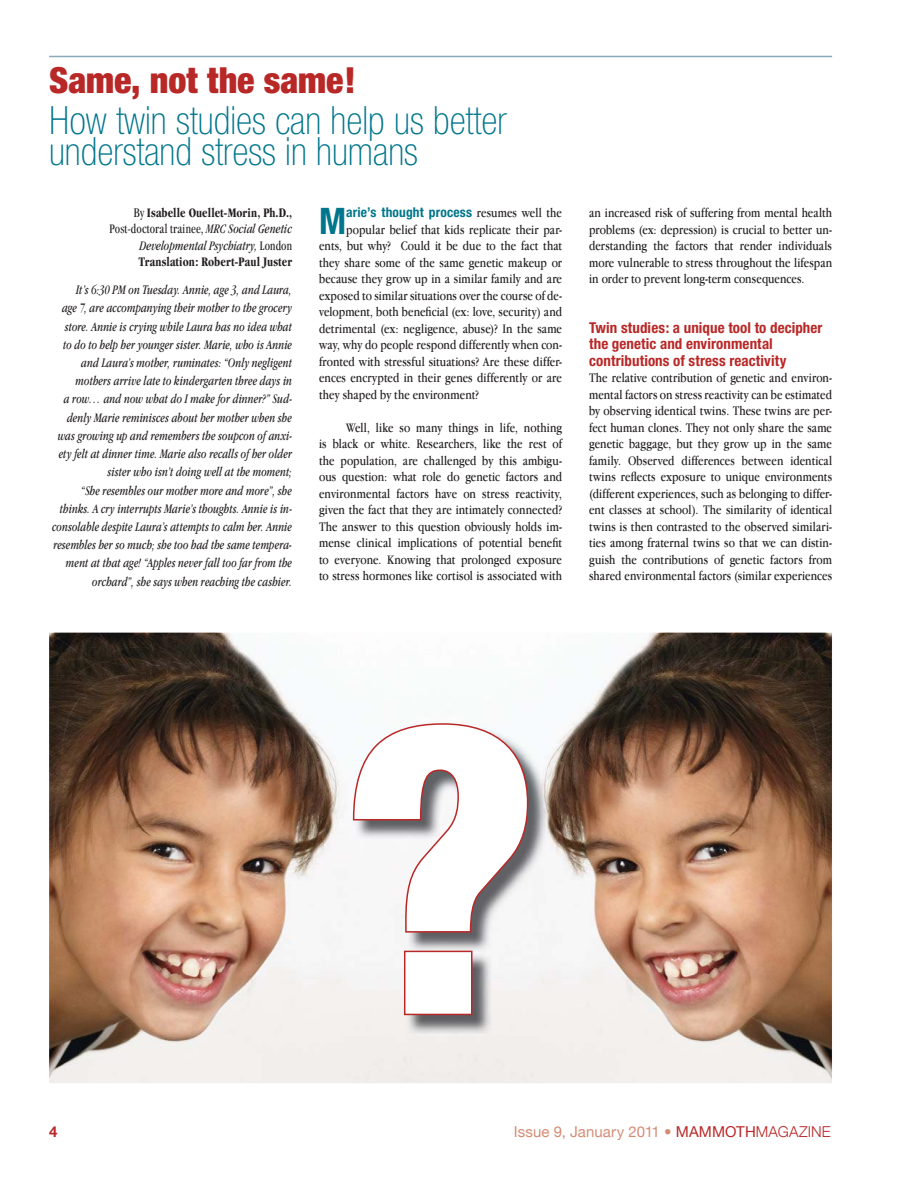
<style>
.page{position:relative;width:918px;height:1188px;background:#fff}
.page>*{position:absolute;margin:0;border:0;box-sizing:border-box;transform-origin:0 0}
.t1{font:100 condensed 39px/31.5px "Helvetica Neue";color:#00768c}
.t2{font:700 condensed 36.6px "Helvetica Neue";color:#00768c}
.t3{font:900 condensed 36px "Helvetica Neue";color:#b82827}
.t4{font:700 condensed 15px/16.5px "Helvetica Neue";letter-spacing:.005em;color:#b82827}
.t5{font:15px "Helvetica Neue";letter-spacing:.005em;color:#d58c75}
.t6{font:700 15px "Helvetica Neue";color:#b82827}
.t7{font:13.5px/16.5px "Apple Garamond";letter-spacing:.005em;color:#231f20;text-align:justify}
.t8{font:italic 13.5px/18.3px "Apple Garamond";letter-spacing:.005em;color:#231f20;text-align:right;scale:.9 1}
.t9{font:700 condensed 13.5px/16.2px "Garamond";letter-spacing:.01em;color:#231f20;text-align:right;scale:.9 1}
.t10{font:700 condensed 13.5px "Helvetica Neue";letter-spacing:.01em;color:#00768c}
.s1{font-weight:400}
.s2{font-weight:400;font-style:italic}
.s3{font-family:"Apple Garamond";font-weight:400;font-stretch:normal;color:#231f20}
.s4{color:#b82827}
.s5{font-weight:300;color:#b82827}
</style>
<div class="page">
<hr style="left:49px;top:56px;width:783px;height:1px;background:#8aaaba">
<img style="left:49px;top:633px;width:783px;height:450px">
<img style="left:355px;top:725px;width:192px;height:309px">
<svg style="left:354px;top:933px;width:174px;height:81px;fill:#f5f5f5"></svg>
<svg style="left:352px;top:722px;width:177px;height:211px"></svg>
<div style="left:404px;top:951px;width:68px;height:64px;border:2px solid #b82827"></div>
<h3 class="t3" style="left:49px;top:68px;width:308px">Same, not the same!</h3>
<h1 class="t1" style="left:49px;top:107px;width:459px">How twin studies can help us better understand stress in humans</h1>
<p class="t9" style="left:109px;top:206px;width:204px"><span class="s1">By</span> Isabelle Ouellet-Morin, Ph.D., <span class="s1">Post-doctoral trainee,</span> <span class="s2">MRC Social Genetic Developmental Psychiatry,</span> <span class="s1">London </span>Translation: Robert-Paul Juster</p>
<h2 class="t2" style="left:319px;top:207px;width:29px">M</h2>
<p class="t10" style="left:346px;top:207px;width:217px">arie’s thought process <span class="s3">resumes well the</span></p>
<p class="t7" style="left:319px;top:222px;width:245px;text-indent:27px">popular belief that kids replicate their par&shy;ents, but why? Could it be due to the fact that they share some of the same genetic makeup or because they grow up in a similar family and are exposed to similar situations over the course of de&shy;velopment, both beneficial (ex: love, security) and detrimental (ex: negligence, abuse)? In the same way, why do people respond differently when con&shy;fronted with stressful situations? Are these differ&shy;ences encrypted in their genes differently or are they shaped by the environment?</p>
<p class="t7" style="left:319px;top:420px;width:245px;text-indent:27px">Well, like so many things in life, nothing is black or white. Researchers, like the rest of the population, are challenged by this ambigu&shy;ous question: what role do genetic factors and environmental factors have on stress reactivity, given the fact that they are intimately connected?<br>The answer to this question obviously holds im&shy;mense clinical implications of potential benefit to everyone. Knowing that prolonged exposure to stress hormones like cortisol is associated with</p>
<p class="t8" style="left:52px;top:282px;width:268px">It’s 6:30 PM on Tuesday. Annie, age 3, and Laura,<br>age 7, are accompanying their mother to the grocery store. Annie is crying while Laura has no idea what<br>to do to help her younger sister. Marie, who is Annie and Laura’s mother, ruminates: “Only negligent mothers arrive late to kindergarten three days in<br>a row… and now what do I make for dinner?” Sud&shy;denly Marie reminisces about her mother when she was growing up and remembers the soupcon of anxi&shy;ety felt at dinner time. Marie also recalls of her older sister who isn’t doing well at the moment;<br>“She resembles our mother more and more”, she thinks. A cry interrupts Marie’s thoughts. Annie is in&shy;consolable despite Laura’s attempts to calm her. Annie resembles her so much; she too had the same tempera&shy;ment at that age! “Apples never fall too far from the orchard”, she says when reaching the cashier.</p>
<p class="t7" style="left:589px;top:206px;width:245px">an increased risk of suffering from mental health problems (ex: depression) is crucial to better un&shy;derstanding the factors that render individuals more vulnerable to stress throughout the lifespan in order to prevent long-term consequences.</p>
<p class="t4" style="left:589px;top:320px;width:235px">Twin studies: a unique tool to decipher the genetic and environmental contributions of stress reactivity</p>
<p class="t7" style="left:589px;top:371px;width:245px">The relative contribution of genetic and environ&shy;mental factors on stress reactivity can be estimated by observing identical twins. These twins are per&shy;fect human clones. They not only share the same genetic baggage, but they grow up in the same family. Observed differences between identical twins reflects exposure to unique environments (different experiences, such as belonging to differ&shy;ent classes at school). The similarity of identical twins is then contrasted to the observed similari&shy;ties among fraternal twins so that we can distin&shy;guish the contributions of genetic factors from shared environmental factors (similar experiences</p>
<p class="t6" style="left:49px;top:1122px;width:10px">4</p>
<p class="t5" style="left:514px;top:1122px;width:318px">Issue 9, January 2011 • <span class="s4">MAMMOTH</span><span class="s5">MAGAZINE</span></p>
</div>
